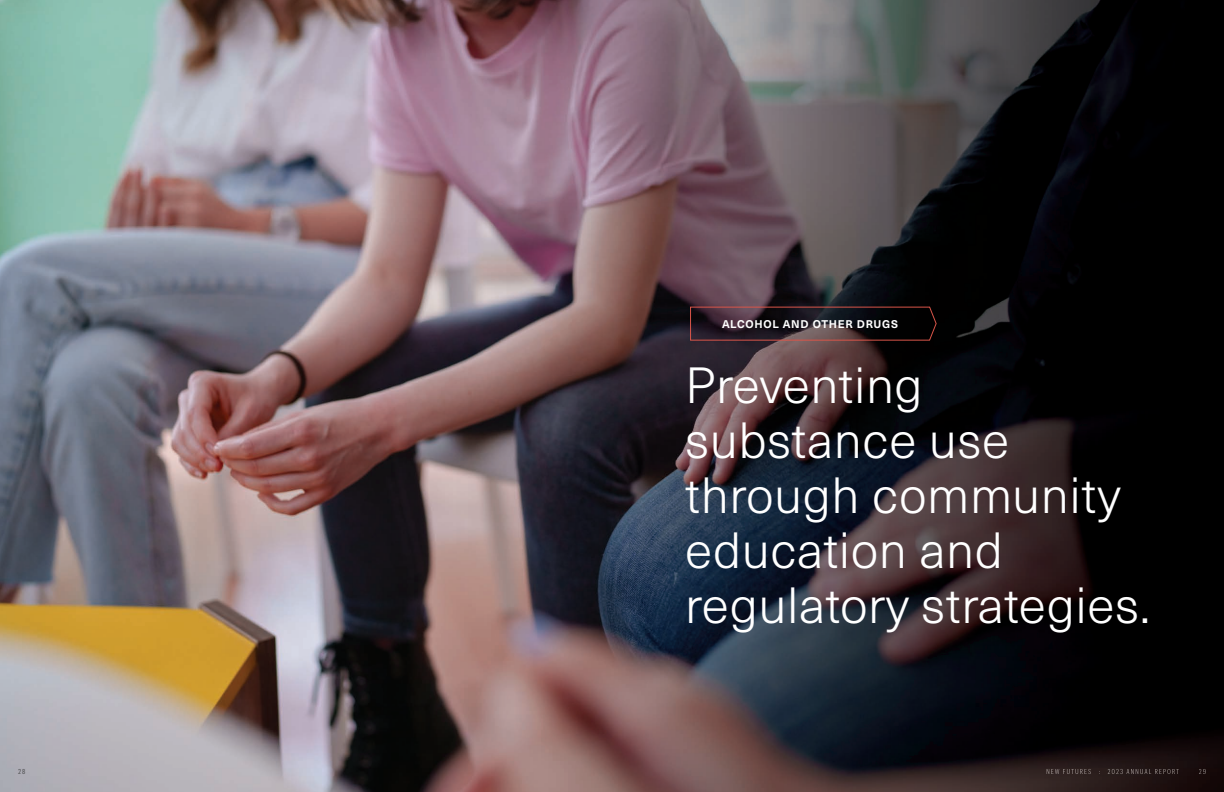
<style>
.page{position:relative;width:1224px;height:792px;background:#fff}
.page>*{position:absolute;margin:0;border:0;box-sizing:border-box;transform-origin:0 0}
.t1{font:300 50px/55px "Neue Haas Unica W1 G";letter-spacing:.01em;color:#fff}
.t2{font:700 11px "Neue Haas Unica W1 G";letter-spacing:.07em;color:#fff}
.t3{font:7px "Graphik Cond";color:#4b4c4d}
</style>
<div class="page">
<img style="left:0;top:0;width:1224px;height:792px">
<img style="left:1047px;top:769px;width:132px;height:5px">
<svg style="left:1199px;top:769px;width:7px;height:5px"></svg>
<svg style="left:690px;top:306px;width:247px;height:35px;background:#2c1d22"></svg>
<p class="t3" style="left:18px;top:767px;width:9px">28</p>
<p class="t2" style="left:722px;top:316px;width:178px">ALCOHOL AND OTHER DRUGS</p>
<p class="t1" style="left:685px;top:356px;width:466px">Preventing substance use through community education and regulatory strategies.</p>
</div>
